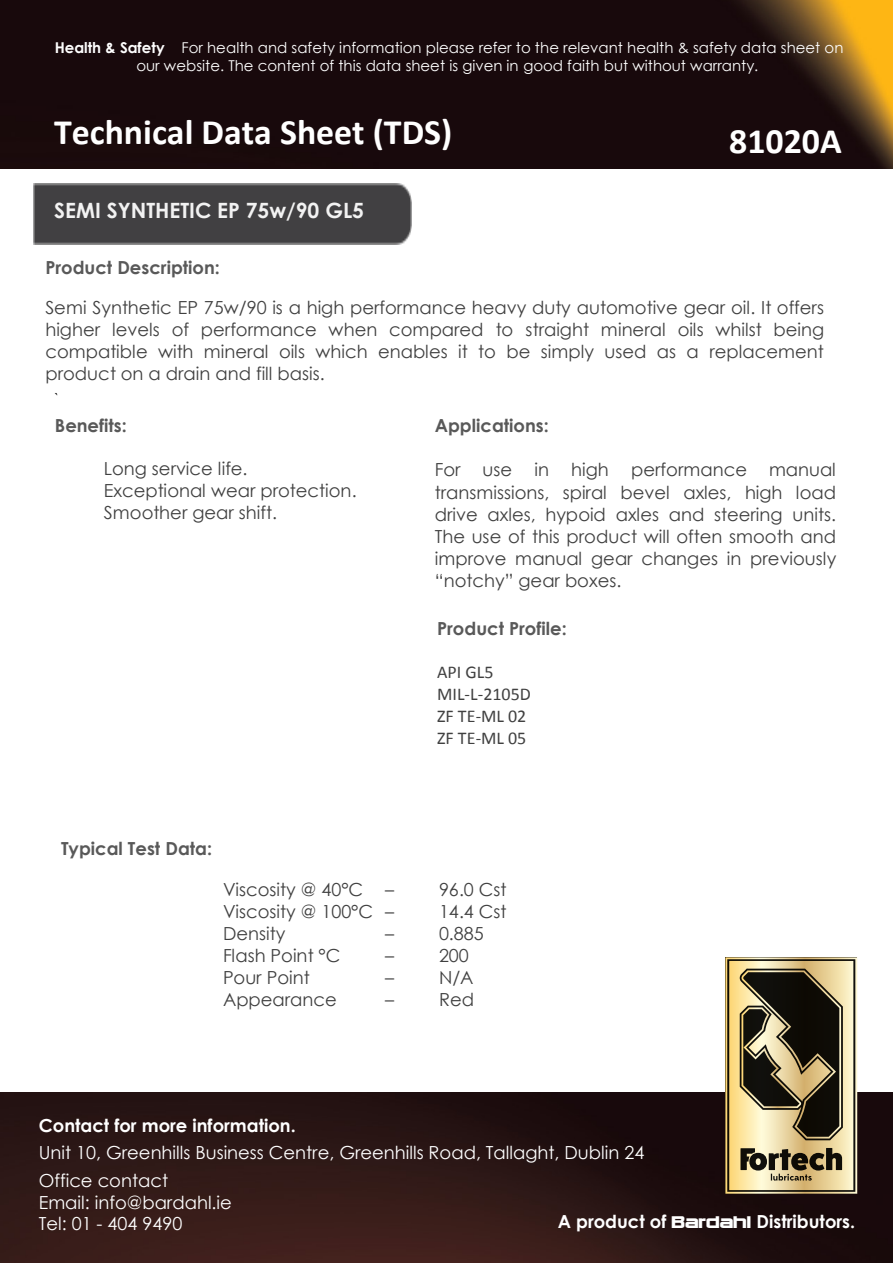
<style>
.page{position:relative;width:893px;height:1263px;background:#fff}
.page>*{position:absolute;margin:0;border:0;box-sizing:border-box;transform-origin:0 0}
.t1{font:700 35.85px "Calibri";color:#fff}
.t2{font:700 21px "Century Gothic";color:#f2f2f2}
.t3{font:18px/22px "Century Gothic";color:#404040;text-align:justify}
.t4{font:18px/27.9px "Century Gothic";color:#fff}
.t5{font:700 18px "Century Gothic";color:#595959}
.t6{font:700 18px "Century Gothic";color:#fff}
.t7{font:18px/22px "Calibri";color:#404040}
.t8{font:15px/18.1px "Century Gothic";color:#fefefe;text-align:center}
.t9{font:15px "Times New Roman";color:#000}
.s1{font-weight:700}
.s2{font-family:"Charlie Brown M54";font-weight:400}
</style>
<div class="page">
<img style="left:34px;top:183px;width:378px;height:61px">
<img style="left:0;top:0;width:893px;height:168px">
<img style="left:0;top:1093px;width:893px;height:170px">
<svg style="left:725px;top:957px;width:132px;height:237px"></svg>
<p class="t8" style="left:55px;top:38px;width:790px"><span class="s1">Health &amp; Safety</span> For health and safety information please refer to the relevant health &amp; safety data sheet on our website. The content of this data sheet is given in good faith but without warranty.</p>
<h1 class="t1" style="left:54px;top:110px;width:400px">Technical Data Sheet (TDS)</h1>
<h1 class="t1" style="left:729px;top:119px;width:114px">81020A</h1>
<p class="t2" style="left:54px;top:194px;width:311px">SEMI SYNTHETIC EP 75w/90 GL5</p>
<p class="t5" style="left:45px;top:254px;width:176px">Product Description:</p>
<p class="t3" style="left:45px;top:296px;width:780px">Semi Synthetic EP 75w/90 is a high performance heavy duty automotive gear oil. It offers higher levels of performance when compared to straight mineral oils whilst being compatible with mineral oils which enables it to be simply used as a replacement product on a drain and fill basis.</p>
<p class="t5" style="left:55px;top:412px;width:73px">Benefits:</p>
<p class="t3" style="left:104px;top:457px;width:254px;text-align:left">Long service life.<br>Exceptional wear protection.<br>Smoother gear shift.</p>
<p class="t9" style="left:54px;top:388px;width:6px">`</p>
<p class="t5" style="left:435px;top:412px;width:116px">Applications:</p>
<p class="t3" style="left:435px;top:459px;width:403px">For use in high performance manual transmissions, spiral bevel axles, high load drive axles, hypoid axles and steering units.<br>The use of this product will often smooth and improve manual gear changes in previously “notchy” gear boxes.</p>
<p class="t5" style="left:437px;top:615px;width:131px">Product Profile:</p>
<p class="t7" style="left:437px;top:661px;width:95px">API GL5<br>MIL-L-2105D<br>ZF TE-ML 02<br>ZF TE-ML 05</p>
<p class="t5" style="left:61px;top:835px;width:153px">Typical Test Data:</p>
<p class="t3" style="left:223px;top:878px;width:173px">Viscosity @ 40°C –</p>
<p class="t3" style="left:439px;top:878px;width:69px">96.0 Cst</p>
<p class="t3" style="left:223px;top:900px;width:173px">Viscosity @ 100°C –</p>
<p class="t3" style="left:439px;top:900px;width:69px">14.4 Cst</p>
<p class="t3" style="left:223px;top:922px;width:64px">Density</p>
<p class="t3" style="left:385px;top:922px;width:10px">–</p>
<p class="t3" style="left:439px;top:922px;width:46px">0.885</p>
<p class="t3" style="left:223px;top:944px;width:119px">Flash Point °C</p>
<p class="t3" style="left:385px;top:944px;width:10px">–</p>
<p class="t3" style="left:439px;top:944px;width:31px">200</p>
<p class="t3" style="left:223px;top:966px;width:88px">Pour Point</p>
<p class="t3" style="left:385px;top:966px;width:10px">–</p>
<p class="t3" style="left:439px;top:966px;width:36px">N/A</p>
<p class="t3" style="left:223px;top:988px;width:115px">Appearance</p>
<p class="t3" style="left:385px;top:988px;width:10px">–</p>
<p class="t3" style="left:439px;top:988px;width:36px">Red</p>
<p class="t6" style="left:39px;top:1112px;width:259px">Contact for more information.</p>
<p class="t4" style="left:39px;top:1138px;width:607px">Unit 10, Greenhills Business Centre, Greenhills Road, Tallaght, Dublin 24<br>Office contact</p>
<p class="t4" style="left:39px;top:1191px;width:195px;line-height:21.6px">Email: info@bardahl.ie<br>Tel: 01 - 404 9490</p>
<p class="t6" style="left:558px;top:1208px;width:299px">A product of <span class="s2">Bardahl</span> Distributors.</p>
</div>
